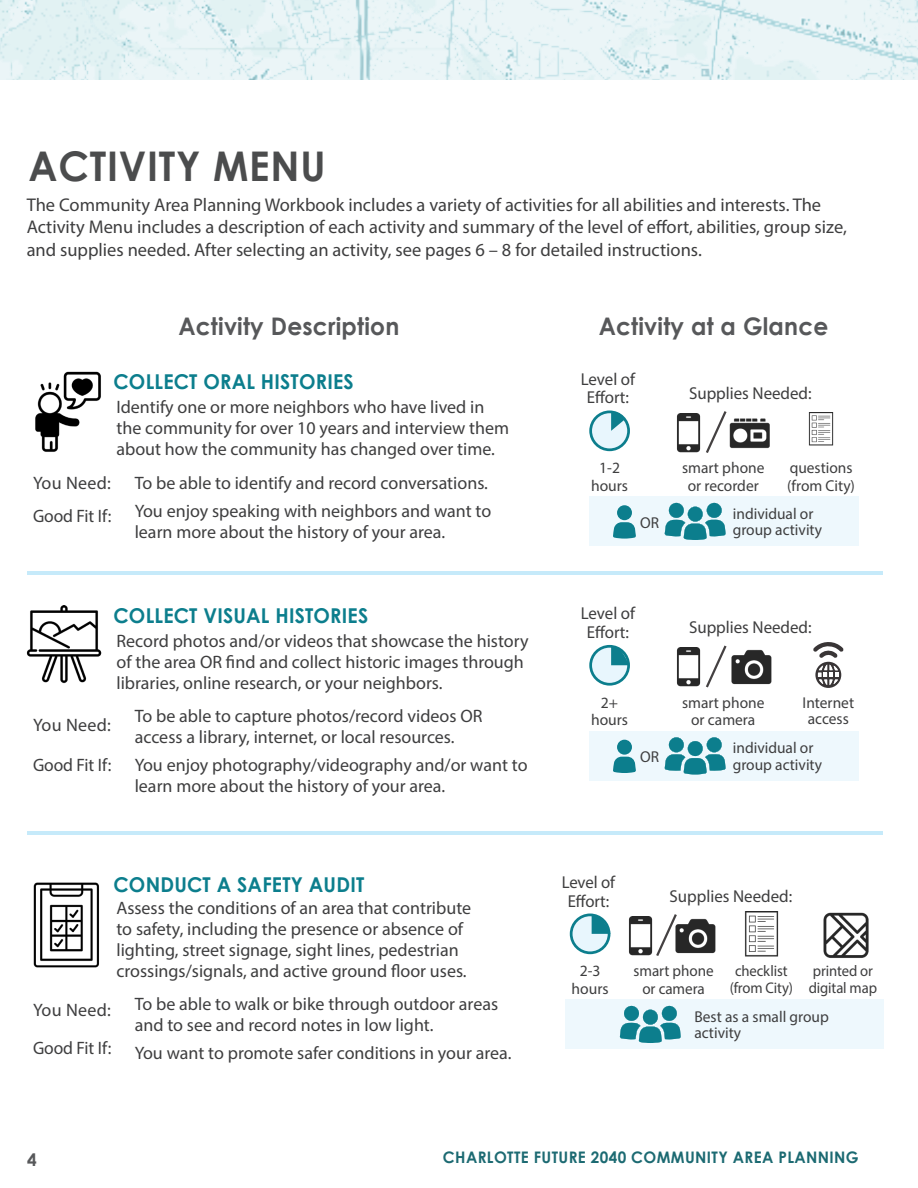
<style>
.page{position:relative;width:918px;height:1188px;background:#fff}
.page>*{position:absolute;margin:0;border:0;box-sizing:border-box;transform-origin:0 0}
.H2_-_White{font:700 40.95px "Century Gothic";letter-spacing:.02em;color:#4b4c4d;scale:.96 1}
.H4-tang{font:700 24.3px "Century Gothic";letter-spacing:.01em;color:#57585a;scale:.96 1}
.H4-tang-2{font:700 20.4px "Century Gothic";letter-spacing:.01em;color:#0c7e8d;scale:.96 1}
.Body{font:18.45px/22.5px "Myriad Pro";color:#3e3e3f}
.Body-2{font:18px/21px "Myriad Pro";color:#3e3e3f}
.Body-3{font:17.25px "Myriad Pro";color:#3e3e3f}
.t1{font:700 17.25px "Century Gothic";color:#57585a}
.t2{font:700 15.9px "Century Gothic";letter-spacing:.025em;color:#1c6a72;scale:.96 1}
.Body-4{font:15.75px/17.2px "Myriad Pro";color:#3e3e3f;text-align:center}
.Body-5{font:15.75px/17.2px "Myriad Pro";color:#3e3e3f;text-align:center;scale:.96 1}
.Body-6{font:15.45px "Myriad Pro";letter-spacing:-.01em;color:#3e3e3f;scale:.95 1}
</style>
<div class="page">
<div style="left:589px;top:497px;width:270px;height:49px;background:#eef8fd"></div>
<div style="left:589px;top:731px;width:270px;height:49px;background:#eef8fd"></div>
<div style="left:565px;top:1000px;width:318px;height:49px;background:#eef8fd"></div>
<svg style="left:0;top:0;width:918px;height:79px;fill:#e8f4f6"></svg>
<img style="left:35px;top:371px;width:66px;height:81px">
<img style="left:26px;top:605px;width:76px;height:79px">
<img style="left:33px;top:882px;width:66px;height:86px">
<div style="left:591px;top:412px;width:38px;height:38px;background:#e8f6fd;border-radius:50%"></div>
<div style="left:589px;top:410px;width:41px;height:41px;border:3px solid #0c7e8d;border-radius:50%"></div>
<div style="left:591px;top:646px;width:38px;height:38px;background:#e8f6fd;border-radius:50%"></div>
<div style="left:589px;top:645px;width:41px;height:41px;border:3px solid #0c7e8d;border-radius:50%"></div>
<div style="left:571px;top:915px;width:38px;height:38px;background:#e8f6fd;border-radius:50%"></div>
<div style="left:570px;top:914px;width:40px;height:40px;border:3px solid #0c7e8d;border-radius:50%"></div>
<svg style="left:611px;top:412px;width:13px;height:19px"></svg>
<svg style="left:611px;top:646px;width:18px;height:19px"></svg>
<svg style="left:592px;top:915px;width:18px;height:19px"></svg>
<img style="left:808px;top:413px;width:26px;height:33px">
<img style="left:676px;top:413px;width:25px;height:40px">
<img style="left:676px;top:648px;width:25px;height:39px">
<img style="left:628px;top:917px;width:25px;height:39px">
<img style="left:729px;top:418px;width:41px;height:31px">
<svg style="left:706px;top:411px;width:21px;height:42px"></svg>
<svg style="left:706px;top:645px;width:20px;height:43px"></svg>
<svg style="left:656px;top:914px;width:21px;height:42px"></svg>
<svg style="left:665px;top:503px;width:61px;height:37px"></svg>
<div style="left:707px;top:503px;width:15px;height:15px;background:#0c7e8d;border-radius:50%"></div>
<div style="left:669px;top:503px;width:15px;height:15px;background:#0c7e8d;border-radius:50%"></div>
<div style="left:688px;top:507px;width:15px;height:15px;background:#0c7e8d;border-radius:50%"></div>
<svg style="left:613px;top:522px;width:23px;height:17px"></svg>
<div style="left:617px;top:505px;width:15px;height:15px;background:#0c7e8d;border-radius:50%"></div>
<svg style="left:665px;top:737px;width:61px;height:37px"></svg>
<div style="left:707px;top:737px;width:15px;height:15px;background:#0c7e8d;border-radius:50%"></div>
<div style="left:669px;top:737px;width:15px;height:15px;background:#0c7e8d;border-radius:50%"></div>
<div style="left:688px;top:741px;width:15px;height:15px;background:#0c7e8d;border-radius:50%"></div>
<svg style="left:613px;top:757px;width:23px;height:16px"></svg>
<div style="left:617px;top:740px;width:15px;height:15px;background:#0c7e8d;border-radius:50%"></div>
<svg style="left:620px;top:1006px;width:61px;height:37px"></svg>
<div style="left:662px;top:1006px;width:15px;height:15px;background:#0c7e8d;border-radius:50%"></div>
<div style="left:624px;top:1006px;width:15px;height:15px;background:#0c7e8d;border-radius:50%"></div>
<div style="left:643px;top:1010px;width:15px;height:15px;background:#0c7e8d;border-radius:50%"></div>
<img style="left:722px;top:646px;width:50px;height:42px">
<img style="left:666px;top:915px;width:50px;height:41px">
<svg style="left:813px;top:642px;width:31px;height:46px"></svg>
<img style="left:744px;top:911px;width:35px;height:46px">
<img style="left:823px;top:912px;width:46px;height:46px">
<hr style="left:27px;top:571px;width:855px;height:3px;background:#c6eafa">
<hr style="left:27px;top:831px;width:855px;height:4px;background:#c6eafa">
<p class="H2_-_White" style="left:28px;top:135px;width:311px">ACTIVITY MENU</p>
<p class="Body" style="left:27px;top:193px;width:822px">The Community Area Planning Workbook includes a variety of activities for all abilities and interests. The<br>Activity Menu includes a description of each activity and summary of the level of effort, abilities, group size, and supplies needed. After selecting an activity, see pages 6 – 8 for detailed instructions.</p>
<p class="H4-tang" style="left:178px;top:308px;width:232px">Activity Description</p>
<p class="H4-tang" style="left:599px;top:308px;width:241px">Activity at a Glance</p>
<p class="H4-tang-2" style="left:113px;top:366px;width:252px">COLLECT ORAL HISTORIES</p>
<p class="Body-2" style="left:116px;top:396px;width:394px">Identify one or more neighbors who have lived in the community for over 10 years and interview them about how the community has changed over time.</p>
<p class="Body-2" style="left:33px;top:472px;width:79px">You Need:</p>
<p class="Body-2" style="left:33px;top:505px;width:80px">Good Fit If:</p>
<p class="Body-2" style="left:135px;top:472px;width:355px">To be able to identify and record conversations.</p>
<p class="Body-2" style="left:135px;top:500px;width:358px">You enjoy speaking with neighbors and want to learn more about the history of your area.</p>
<p class="H4-tang-2" style="left:113px;top:600px;width:267px">COLLECT VISUAL HISTORIES</p>
<p class="Body-2" style="left:116px;top:630px;width:414px">Record photos and/or videos that showcase the history of the area OR find and collect historic images through libraries, online research, or your neighbors.</p>
<p class="Body-2" style="left:33px;top:714px;width:79px">You Need:</p>
<p class="Body-2" style="left:33px;top:754px;width:80px">Good Fit If:</p>
<p class="Body-2" style="left:135px;top:705px;width:349px">To be able to capture photos/record videos OR access a library, internet, or local resources.</p>
<p class="Body-2" style="left:135px;top:754px;width:394px">You enjoy photography/videography and/or want to learn more about the history of your area.</p>
<p class="H4-tang-2" style="left:113px;top:869px;width:263px">CONDUCT A SAFETY AUDIT</p>
<p class="Body-2" style="left:116px;top:897px;width:356px">Assess the conditions of an area that contribute to safety, including the presence or absence of lighting, street signage, sight lines, pedestrian crossings/signals, and active ground floor uses.</p>
<p class="Body-2" style="left:33px;top:999px;width:79px">You Need:</p>
<p class="Body-2" style="left:33px;top:1037px;width:80px">Good Fit If:</p>
<p class="Body-2" style="left:135px;top:993px;width:365px">To be able to walk or bike through outdoor areas and to see and record notes in low light.</p>
<p class="Body-2" style="left:135px;top:1042px;width:378px">You want to promote safer conditions in your area.</p>
<p class="Body-3" style="left:581px;top:368px;width:56px">Level of</p>
<p class="Body-3" style="left:587px;top:387px;width:44px">Effort:</p>
<p class="Body-4" style="left:591px;top:459px;width:39px">1-2 hours</p>
<p class="Body-4" style="left:640px;top:514px;width:20px">OR</p>
<p class="Body-3" style="left:689px;top:383px;width:124px">Supplies Needed:</p>
<p class="Body-4" style="left:682px;top:459px;width:84px">smart phone or recorder</p>
<p class="Body-4" style="left:733px;top:505px;width:91px;line-height:16.5px;text-align:left">individual or group activity</p>
<p class="Body-4" style="left:790px;top:459px;width:64px">questions</p>
<p class="Body-4" style="left:787px;top:476px;width:69px">(from City)</p>
<p class="Body-3" style="left:581px;top:603px;width:56px">Level of</p>
<p class="Body-3" style="left:587px;top:621px;width:44px">Effort:</p>
<p class="Body-4" style="left:591px;top:694px;width:39px">2+ hours</p>
<p class="Body-4" style="left:640px;top:748px;width:20px">OR</p>
<p class="Body-3" style="left:689px;top:617px;width:124px">Supplies Needed:</p>
<p class="Body-4" style="left:682px;top:694px;width:84px">smart phone or camera</p>
<p class="Body-4" style="left:803px;top:694px;width:53px">Internet</p>
<p class="Body-4" style="left:808px;top:710px;width:43px">access</p>
<p class="Body-4" style="left:733px;top:739px;width:91px;line-height:16.5px;text-align:left">individual or group activity</p>
<p class="Body-3" style="left:562px;top:871px;width:55px">Level of</p>
<p class="Body-3" style="left:568px;top:890px;width:43px">Effort:</p>
<p class="Body-3" style="left:670px;top:886px;width:124px">Supplies Needed:</p>
<p class="Body-4" style="left:572px;top:962px;width:39px">2-3 hours</p>
<p class="Body-5" style="left:634px;top:962px;width:85px">smart phone or camera</p>
<p class="Body-6" style="left:735px;top:961px;width:57px">checklist</p>
<p class="Body-6" style="left:730px;top:979px;width:68px">(from City)</p>
<p class="Body-6" style="left:813px;top:961px;width:65px">printed or</p>
<p class="Body-6" style="left:809px;top:979px;width:73px">digital map</p>
<p class="Body-4" style="left:694px;top:1008px;width:136px;line-height:16.5px;text-align:left">Best as a small group activity</p>
<p class="t1" style="left:27px;top:1147px;width:11px">4</p>
<p class="t2" style="left:443px;top:1145px;width:435px">CHARLOTTE FUTURE 2040 COMMUNITY AREA PLANNING</p>
</div>
